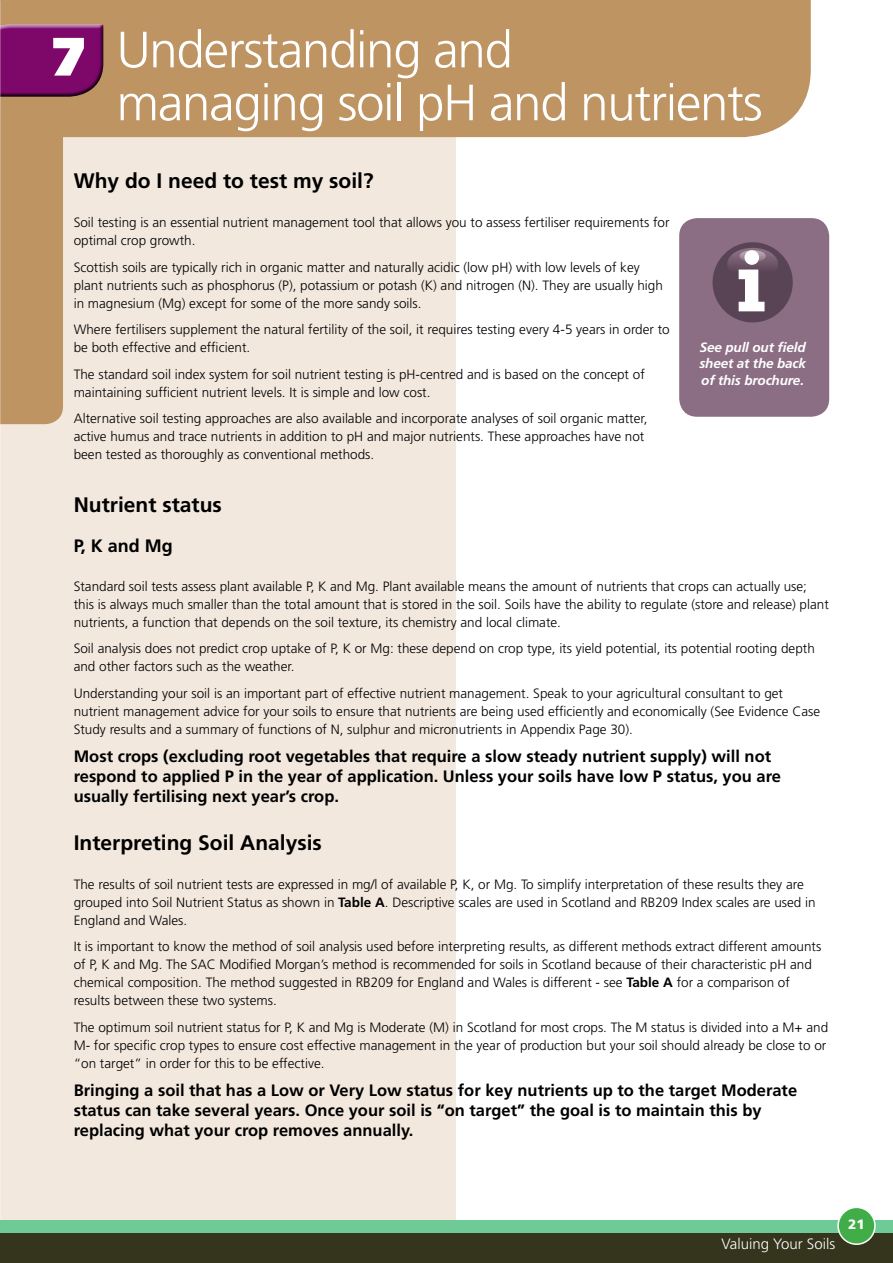
<style>
.page{position:relative;width:893px;height:1263px;background:#fff}
.page>*{position:absolute;margin:0;border:0;box-sizing:border-box;transform-origin:0 0}
.t1{font:900 54px "Frutiger LT Std";color:#fff}
.t2{font:300 51px/52.9px "Frutiger LT Std";letter-spacing:-.025em;color:#fff}
.t3{font:700 21px "Frutiger LT Std";color:#000}
.t4{font:700 18px "Frutiger LT Std";color:#000}
.t5{font:700 16.5px/19.8px "Frutiger LT Std";color:#000}
.t6{font:300 15px "Frutiger LT Std";color:#fff}
.t7{font:300 13.5px/18px "Frutiger LT Std";color:#000}
.t8{font:italic 700 13.5px/16.5px "Frutiger LT Std";letter-spacing:-.01em;color:#fff;text-align:justify}
.t9{font:900 13.5px "Frutiger LT Std";color:#fff}
.s1{font-weight:700}
</style>
<div class="page">
<div style="left:0;top:1233px;width:893px;height:30px;background:#34351c"></div>
<div style="left:0;top:0;width:456px;height:1220px;background:#f2e8de"></div>
<div style="left:103px;top:0;width:708px;height:137px;background:#bd9462"></div>
<svg style="left:0;top:0;width:103px;height:424px"></svg>
<div style="left:0;top:20px;width:107px;height:77px;background:#bd9462"></div>
<div style="left:0;top:22px;width:108px;height:75px;background:#000;opacity:.75"></div>
<div style="left:0;top:1220px;width:893px;height:13px;background:#6ecb98"></div>
<div style="left:838px;top:1207px;width:37px;height:37px;background:#41ad49;border-radius:50%"></div>
<div style="left:837px;top:1206px;width:39px;height:39px;border:2px solid #fff;border-radius:50%"></div>
<div style="left:679px;top:218px;width:150px;height:199px;background:#8c6e84;border-radius:18px"></div>
<div style="left:712px;top:242px;width:81px;height:80px;background:#584454;border-radius:50%"></div>
<svg style="left:727px;top:248px;width:51px;height:32px"></svg>
<svg style="left:739px;top:250px;width:25px;height:61px"></svg>
<h1 class="t1" style="left:53px;top:24px;width:33px">7</h1>
<h2 class="t2" style="left:117px;top:24px;width:648px">Understanding and<br>managing soil pH and nutrients</h2>
<h3 class="t3" style="left:74px;top:168px;width:301px">Why do I need to test my soil?</h3>
<p class="t7" style="left:74px;top:214px;width:597px">Soil testing is an essential nutrient management tool that allows you to assess fertiliser requirements for optimal crop growth.</p>
<p class="t7" style="left:74px;top:258px;width:591px">Scottish soils are typically rich in organic matter and naturally acidic (low pH) with low levels of key plant nutrients such as phosphorus (P), potassium or potash (K) and nitrogen (N). They are usually high in magnesium (Mg) except for some of the more sandy soils.</p>
<p class="t7" style="left:74px;top:321px;width:598px">Where fertilisers supplement the natural fertility of the soil, it requires testing every 4-5 years in order to be both effective and efficient.</p>
<p class="t7" style="left:74px;top:365px;width:573px">The standard soil index system for soil nutrient testing is pH-centred and is based on the concept of maintaining sufficient nutrient levels. It is simple and low cost.</p>
<p class="t7" style="left:74px;top:410px;width:575px">Alternative soil testing approaches are also available and incorporate analyses of soil organic matter, active humus and trace nutrients in addition to pH and major nutrients. These approaches have not been tested as thoroughly as conventional methods.</p>
<h3 class="t3" style="left:74px;top:493px;width:150px">Nutrient status</h3>
<h3 class="t4" style="left:74px;top:535px;width:100px">P, K and Mg</h3>
<p class="t7" style="left:74px;top:577px;width:757px">Standard soil tests assess plant available P, K and Mg. Plant available means the amount of nutrients that crops can actually use; this is always much smaller than the total amount that is stored in the soil. Soils have the ability to regulate (store and release) plant nutrients, a function that depends on the soil texture, its chemistry and local climate.</p>
<p class="t7" style="left:74px;top:640px;width:743px">Soil analysis does not predict crop uptake of P, K or Mg: these depend on crop type, its yield potential, its potential rooting depth and other factors such as the weather.</p>
<p class="t7" style="left:74px;top:684px;width:748px">Understanding your soil is an important part of effective nutrient management. Speak to your agricultural consultant to get nutrient management advice for your soils to ensure that nutrients are being used efficiently and economically (See Evidence Case<br>Study results and a summary of functions of N, sulphur and micronutrients in Appendix Page 30).</p>
<p class="t5" style="left:74px;top:747px;width:709px">Most crops (excluding root vegetables that require a slow steady nutrient supply) will not respond to applied P in the year of application. Unless your soils have low P status, you are usually fertilising next year’s crop.</p>
<h3 class="t3" style="left:74px;top:830px;width:250px">Interpreting Soil Analysis</h3>
<p class="t7" style="left:74px;top:875px;width:743px">The results of soil nutrient tests are expressed in mg/l of available P, K, or Mg. To simplify interpretation of these results they are grouped into Soil Nutrient Status as shown in <span class="s1">Table A</span>. Descriptive scales are used in Scotland and RB209 Index scales are used in<br>England and Wales.</p>
<p class="t7" style="left:74px;top:938px;width:749px">It is important to know the method of soil analysis used before interpreting results, as different methods extract different amounts of P, K and Mg. The SAC Modified Morgan’s method is recommended for soils in Scotland because of their characteristic pH and chemical composition. The method suggested in RB209 for England and Wales is different - see <span class="s1">Table A</span> for a comparison of results between these two systems.</p>
<p class="t7" style="left:74px;top:1018px;width:756px">The optimum soil nutrient status for P, K and Mg is Moderate (M) in Scotland for most crops. The M status is divided into a M+ and<br>M- for specific crop types to ensure cost effective management in the year of production but your soil should already be close to or “on target” in order for this to be effective.</p>
<p class="t5" style="left:74px;top:1080px;width:725px">Bringing a soil that has a Low or Very Low status for key nutrients up to the target Moderate status can take several years. Once your soil is “on target” the goal is to maintain this by replacing what your crop removes annually.</p>
<p class="t8" style="left:699px;top:339px;width:108px">See pull out field sheet at the back of this brochure.</p>
<p class="t6" style="left:722px;top:1235px;width:115px">Valuing Your Soils</p>
<p class="t9" style="left:848px;top:1216px;width:18px">21</p>
</div>
